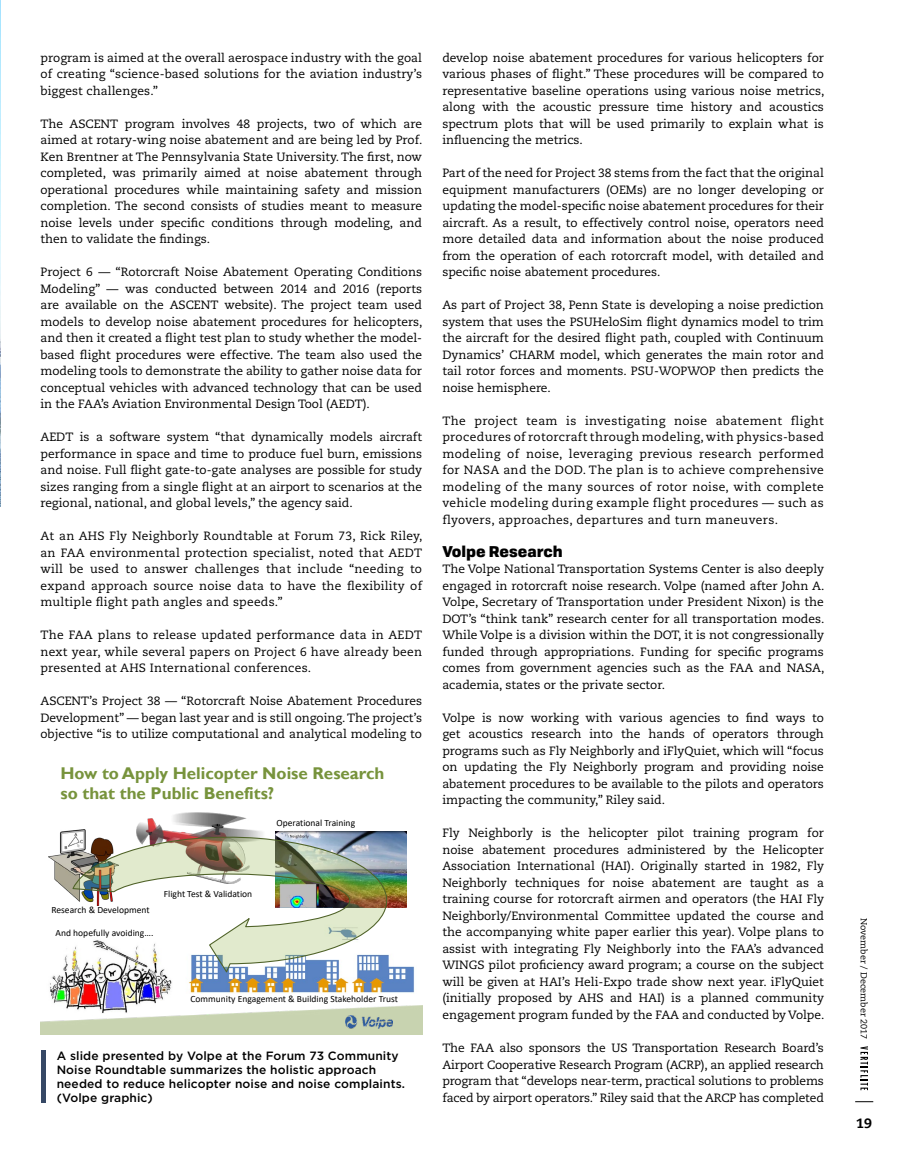
<style>
.page{position:relative;width:905px;height:1175px;background:#fff}
.page>*{position:absolute;margin:0;border:0;box-sizing:border-box;transform-origin:0 0}
.t1{font:700 16.95px/20.4px "Gill Sans";color:#77933c}
.t2{font:900 15px "Tofino";color:#000}
.t3{font:800 13.5px "Caecilia";color:#000}
.t4{font:12px/16.5px "Caecilia";color:#000;text-align:justify}
.t5{font:500 12px/14.2px "Gotham";letter-spacing:.01em;color:#000}
.t6{font:9.6px "Calibri";color:#000}
.t7{font:9px "Caecilia";color:#000}
</style>
<div class="page">
<img style="left:0;top:0;width:1px;height:507px">
<div style="left:40px;top:1050px;width:5px;height:52px;background:#364865"></div>
<img style="left:40px;top:1005px;width:382px;height:29px">
<img style="left:346px;top:1015px;width:46px;height:13px">
<img style="left:400px;top:831px;width:7px;height:76px">
<img style="left:49px;top:829px;width:37px;height:66px">
<img style="left:47px;top:955px;width:126px;height:59px">
<img style="left:136px;top:812px;width:122px;height:19px">
<img style="left:188px;top:966px;width:227px;height:27px">
<img style="left:72px;top:831px;width:328px;height:143px">
<svg style="left:860px;top:1046px;width:8px;height:44px"></svg>
<svg style="left:855px;top:1101px;width:18px;height:1px"></svg>
<p class="t4" style="left:40px;top:49px;width:383px">program is aimed at the overall aerospace industry with the goal of creating “science-based solutions for the aviation industry’s biggest challenges.”</p>
<p class="t4" style="left:40px;top:115px;width:383px">The ASCENT program involves 48 projects, two of which are aimed at rotary-wing noise abatement and are being led by Prof.<br>Ken Brentner at The Pennsylvania State University. The first, now completed, was primarily aimed at noise abatement through operational procedures while maintaining safety and mission completion. The second consists of studies meant to measure noise levels under specific conditions through modeling, and then to validate the findings.</p>
<p class="t4" style="left:40px;top:264px;width:383px">Project 6 — “Rotorcraft Noise Abatement Operating Conditions Modeling” — was conducted between 2014 and 2016 (reports are available on the ASCENT website). The project team used models to develop noise abatement procedures for helicopters, and then it created a flight test plan to study whether the model&shy;based flight procedures were effective. The team also used the modeling tools to demonstrate the ability to gather noise data for conceptual vehicles with advanced technology that can be used in the FAA’s Aviation Environmental Design Tool (AEDT).</p>
<p class="t4" style="left:40px;top:429px;width:383px">AEDT is a software system “that dynamically models aircraft performance in space and time to produce fuel burn, emissions and noise. Full flight gate-to-gate analyses are possible for study sizes ranging from a single flight at an airport to scenarios at the regional, national, and global levels,” the agency said.</p>
<p class="t4" style="left:40px;top:528px;width:383px">At an AHS Fly Neighborly Roundtable at Forum 73, Rick Riley, an FAA environmental protection specialist, noted that AEDT will be used to answer challenges that include “needing to expand approach source noise data to have the flexibility of multiple flight path angles and speeds.”</p>
<p class="t4" style="left:40px;top:627px;width:383px">The FAA plans to release updated performance data in AEDT next year, while several papers on Project 6 have already been presented at AHS International conferences.</p>
<p class="t4" style="left:40px;top:693px;width:383px">ASCENT’s Project 38 — “Rotorcraft Noise Abatement Procedures Development” — began last year and is still ongoing. The project’s objective “is to utilize computational and analytical modeling to</p>
<h1 class="t1" style="left:60px;top:763px;width:325px">How to Apply Helicopter Noise Research so that the Public Benefits?</h1>
<p class="t6" style="left:276px;top:816px;width:80px">Operational Training</p>
<p class="t6" style="left:51px;top:903px;width:100px">Research &amp; Development</p>
<p class="t6" style="left:56px;top:926px;width:99px">And hopefully avoiding….</p>
<p class="t6" style="left:164px;top:887px;width:90px">Flight Test &amp; Validation</p>
<p class="t6" style="left:190px;top:991px;width:209px">Community Engagement &amp; Building Stakeholder Trust</p>
<p class="t5" style="left:57px;top:1048px;width:350px">A slide presented by Volpe at the Forum 73 Community Noise Roundtable summarizes the holistic approach needed to reduce helicopter noise and noise complaints. (Volpe graphic)</p>
<p class="t4" style="left:442px;top:49px;width:383px">develop noise abatement procedures for various helicopters for various phases of flight.” These procedures will be compared to representative baseline operations using various noise metrics, along with the acoustic pressure time history and acoustics spectrum plots that will be used primarily to explain what is influencing the metrics.</p>
<p class="t4" style="left:442px;top:165px;width:383px">Part of the need for Project 38 stems from the fact that the original equipment manufacturers (OEMs) are no longer developing or updating the model-specific noise abatement procedures for their aircraft. As a result, to effectively control noise, operators need more detailed data and information about the noise produced from the operation of each rotorcraft model, with detailed and specific noise abatement procedures.</p>
<p class="t4" style="left:442px;top:297px;width:383px">As part of Project 38, Penn State is developing a noise prediction system that uses the PSUHeloSim flight dynamics model to trim the aircraft for the desired flight path, coupled with Continuum Dynamics’ CHARM model, which generates the main rotor and tail rotor forces and moments. PSU-WOPWOP then predicts the noise hemisphere.</p>
<p class="t4" style="left:442px;top:412px;width:383px">The project team is investigating noise abatement flight procedures of rotorcraft through modeling, with physics-based modeling of noise, leveraging previous research performed for NASA and the DOD. The plan is to achieve comprehensive modeling of the many sources of rotor noise, with complete vehicle modeling during example flight procedures — such as flyovers, approaches, departures and turn maneuvers.</p>
<p class="t2" style="left:442px;top:538px;width:122px">Volpe Research</p>
<p class="t4" style="left:442px;top:561px;width:383px">The Volpe National Transportation Systems Center is also deeply engaged in rotorcraft noise research. Volpe (named after John A.<br>Volpe, Secretary of Transportation under President Nixon) is the DOT’s “think tank” research center for all transportation modes.<br>While Volpe is a division within the DOT, it is not congressionally funded through appropriations. Funding for specific programs comes from government agencies such as the FAA and NASA, academia, states or the private sector.</p>
<p class="t4" style="left:442px;top:709px;width:383px">Volpe is now working with various agencies to find ways to get acoustics research into the hands of operators through programs such as Fly Neighborly and iFlyQuiet, which will “focus on updating the Fly Neighborly program and providing noise abatement procedures to be available to the pilots and operators impacting the community,” Riley said.</p>
<p class="t4" style="left:442px;top:825px;width:383px">Fly Neighborly is the helicopter pilot training program for noise abatement procedures administered by the Helicopter Association International (HAI). Originally started in 1982, Fly Neighborly techniques for noise abatement are taught as a training course for rotorcraft airmen and operators (the HAI Fly Neighborly/Environmental Committee updated the course and the accompanying white paper earlier this year). Volpe plans to assist with integrating Fly Neighborly into the FAA’s advanced WINGS pilot proficiency award program; a course on the subject will be given at HAI’s Heli-Expo trade show next year. iFlyQuiet (initially proposed by AHS and HAI) is a planned community engagement program funded by the FAA and conducted by Volpe.</p>
<p class="t4" style="left:442px;top:1039px;width:383px">The FAA also sponsors the US Transportation Research Board’s Airport Cooperative Research Program (ACRP), an applied research program that “develops near-term, practical solutions to problems faced by airport operators.” Riley said that the ARCP has completed</p>
<p class="t7" style="left:869px;top:918px;width:123px;rotate:90deg">November / December 2017</p>
<p class="t3" style="left:856px;top:1114px;width:17px">19</p>
</div>
